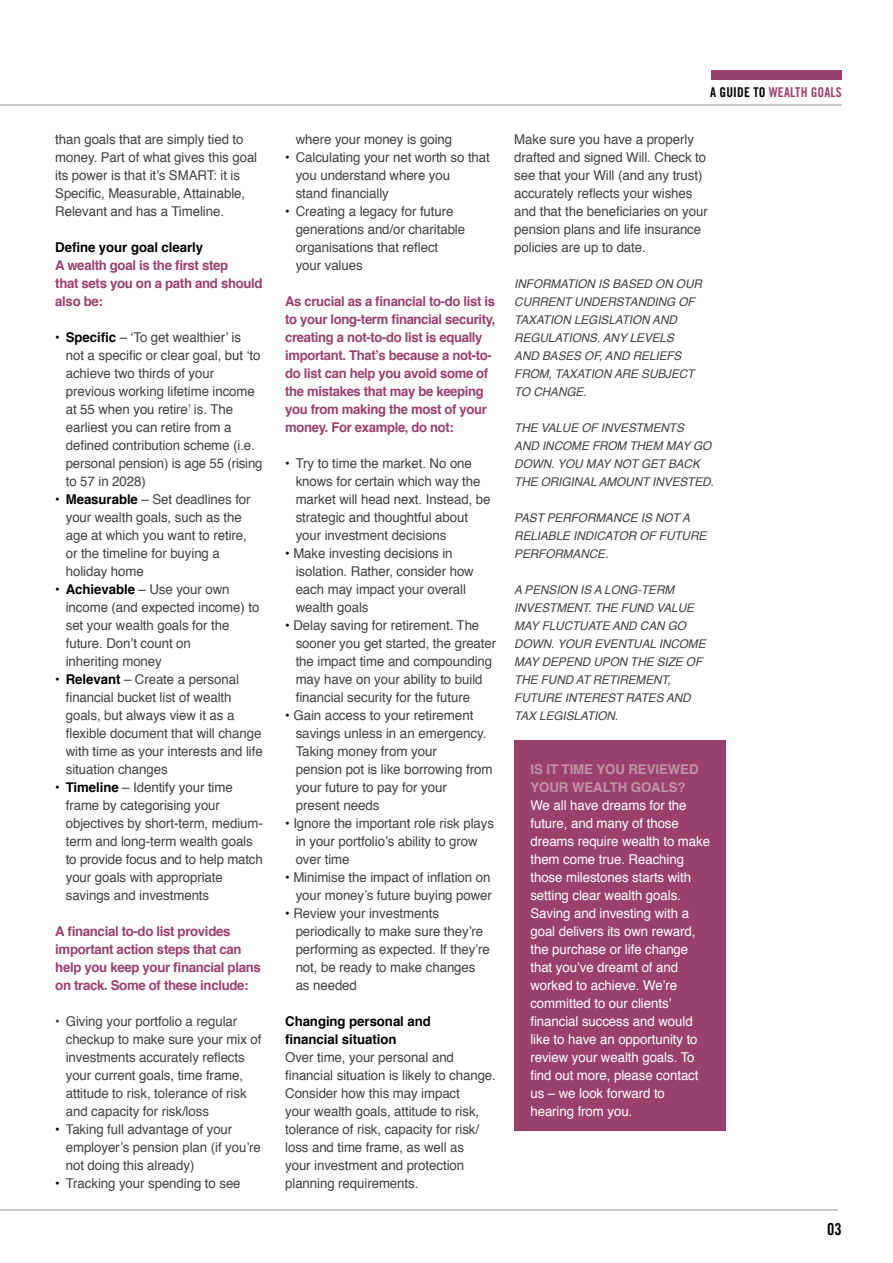
<style>
.page{position:relative;width:893px;height:1263px;background:#fff}
.page>*{position:absolute;margin:0;border:0;box-sizing:border-box;transform-origin:0 0}
.t1{font:16.5px "Trade Gothic Bold Cond Twenty";color:#000}
.t2{font:13.5px/18px "Helvetica";letter-spacing:-.005em;color:#414042}
.t3{font:13.5px/18px "Helvetica";letter-spacing:-.005em;color:#fff}
.t4{font:700 13.5px/18px "Helvetica";letter-spacing:-.025em;color:#99416c}
.t5{font:700 13.5px/18px "Helvetica";letter-spacing:-.005em;color:#000}
.t6{font:700 13.5px/18px "Helvetica";letter-spacing:-.005em;color:#c293a4}
.t7{font:13.5px "Trade Gothic Bold Cond Twenty";letter-spacing:.01em;color:#99416c}
.t8{font:italic 12px/18px "Helvetica";letter-spacing:-.005em;color:#414042}
.s1{font-weight:700;color:#000}
.s2{color:#000}
</style>
<div class="page">
<div style="left:711px;top:70px;width:131px;height:10px;background:#99416c"></div>
<hr style="left:0;top:105px;width:842px;height:1px;background:#939598">
<hr style="left:0;top:1209px;width:838px;height:1px;background:#939598">
<div style="left:514px;top:740px;width:212px;height:391px;background:#99416c"></div>
<p class="t2" style="left:55px;top:131px;width:203px">than goals that are simply tied to money. Part of what gives this goal its power is that it’s SMART: it is Specific, Measurable, Attainable, Relevant and has a Timeline.</p>
<p class="t5" style="left:55px;top:239px;width:149px">Define your goal clearly</p>
<p class="t4" style="left:55px;top:257px;width:209px">A wealth goal is the first step<br>that sets you on a path and should also be:</p>
<p class="t2" style="left:66px;top:329px;width:198px;text-indent:-11px"><span class="s1">• Specific</span> – ‘To get wealthier’ is not a specific or clear goal, but ‘to achieve two thirds of your previous working lifetime income at 55 when you retire’ is. The earliest you can retire from a defined contribution scheme (i.e. personal pension) is age 55 (rising to 57 in 2028)</p>
<p class="t2" style="left:66px;top:491px;width:186px;text-indent:-11px"><span class="s1">• Measurable</span> – Set deadlines for your wealth goals, such as the age at which you want to retire, or the timeline for buying a holiday home</p>
<p class="t2" style="left:66px;top:581px;width:195px;text-indent:-11px"><span class="s1">• Achievable</span> – Use your own income (and expected income) to set your wealth goals for the future. Don’t count on<br>inheriting money</p>
<p class="t2" style="left:66px;top:671px;width:198px;text-indent:-11px"><span class="s1">• Relevant</span> – Create a personal financial bucket list of wealth goals, but always view it as a flexible document that will change with time as your interests and life situation changes</p>
<p class="t2" style="left:66px;top:779px;width:199px;text-indent:-11px"><span class="s1">• Timeline</span> – Identify your time frame by categorising your objectives by short-term, medium&shy;term and long-term wealth goals to provide focus and to help match your goals with appropriate savings and investments</p>
<p class="t4" style="left:55px;top:923px;width:207px">A financial to-do list provides important action steps that can help you keep your financial plans on track. Some of these include:</p>
<p class="t2" style="left:66px;top:1013px;width:197px;text-indent:-11px">• Giving your portfolio a regular checkup to make sure your mix of investments accurately reflects your current goals, time frame, attitude to risk, tolerance of risk and capacity for risk/loss</p>
<p class="t2" style="left:66px;top:1121px;width:197px;text-indent:-11px"><span class="s1">•</span> Taking full advantage of your employer’s pension plan (if you’re not doing this already)</p>
<p class="t2" style="left:55px;top:1175px;width:187px"><span class="s1">•</span> Tracking your spending to see</p>
<p class="t2" style="left:296px;top:131px;width:158px">where your money is going</p>
<p class="t2" style="left:296px;top:149px;width:196px;text-indent:-11px"><span class="s1">•</span> Calculating your net worth so that you understand where you<br>stand financially</p>
<p class="t2" style="left:296px;top:203px;width:171px;text-indent:-11px"><span class="s1">•</span> Creating a legacy for future generations and/or charitable organisations that reflect your values</p>
<p class="t4" style="left:285px;top:293px;width:212px">As crucial as a financial to-do list is to your long-term financial security, creating a not-to-do list is equally important. That’s because a not-to&shy;do list can help you avoid some of the mistakes that may be keeping you from making the most of your money. For example, do not:</p>
<p class="t2" style="left:296px;top:455px;width:196px;text-indent:-11px"><span class="s1">•</span> Try to time the market. No one knows for certain which way the market will head next. Instead, be strategic and thoughtful about your investment decisions</p>
<p class="t2" style="left:296px;top:545px;width:180px;text-indent:-11px"><span class="s1">•</span> Make investing decisions in isolation. Rather, consider how each may impact your overall wealth goals</p>
<p class="t2" style="left:296px;top:617px;width:202px;text-indent:-11px"><span class="s1">•</span> Delay saving for retirement. The sooner you get started, the greater the impact time and compounding may have on your ability to build financial security for the future</p>
<p class="t2" style="left:296px;top:707px;width:198px;text-indent:-11px"><span class="s1">•</span> Gain access to your retirement savings unless in an emergency.<br>Taking money from your<br>pension pot is like borrowing from your future to pay for your present needs</p>
<p class="t2" style="left:296px;top:815px;width:200px;text-indent:-11px"><span class="s1">•</span> Ignore the important role risk plays in your portfolio’s ability to grow over time</p>
<p class="t2" style="left:285px;top:869px;width:208px;text-align:right"><span class="s1">•</span> Minimise the impact of inflation on your money’s future buying power</p>
<p class="t2" style="left:296px;top:905px;width:196px;text-indent:-11px"><span class="s1">•</span> Review your investments periodically to make sure they’re performing as expected. If they’re not, be ready to make changes as needed</p>
<p class="t5" style="left:285px;top:1013px;width:147px">Changing personal and financial situation</p>
<p class="t2" style="left:285px;top:1049px;width:212px">Over time, your personal and financial situation is likely to change.<br>Consider how this may impact<br>your wealth goals, attitude to risk, tolerance of risk, capacity for risk/ loss and time frame, as well as<br>your investment and protection planning requirements.</p>
<p class="t7" style="left:710px;top:84px;width:133px"><span class="s2">A GUIDE TO</span> WEALTH GOALS</p>
<p class="t2" style="left:514px;top:131px;width:195px">Make sure you have a properly drafted and signed Will. Check to see that your Will (and any trust) accurately reflects your wishes and that the beneficiaries on your pension plans and life insurance policies are up to date.</p>
<p class="t8" style="left:514px;top:276px;width:189px">INFORMATION IS BASED ON OUR<br>CURRENT UNDERSTANDING OF<br>TAXATION LEGISLATION AND<br>REGULATIONS. ANY LEVELS<br>AND BASES OF, AND RELIEFS<br>FROM, TAXATION ARE SUBJECT<br>TO CHANGE.</p>
<p class="t8" style="left:514px;top:420px;width:201px">THE VALUE OF INVESTMENTS<br>AND INCOME FROM THEM MAY GO<br>DOWN. YOU MAY NOT GET BACK<br>THE ORIGINAL AMOUNT INVESTED.</p>
<p class="t8" style="left:514px;top:510px;width:194px">PAST PERFORMANCE IS NOT A<br>RELIABLE INDICATOR OF FUTURE<br>PERFORMANCE.</p>
<p class="t8" style="left:514px;top:582px;width:193px">A PENSION IS A LONG-TERM<br>INVESTMENT. THE FUND VALUE<br>MAY FLUCTUATE AND CAN GO<br>DOWN. YOUR EVENTUAL INCOME<br>MAY DEPEND UPON THE SIZE OF<br>THE FUND AT RETIREMENT,<br>FUTURE INTEREST RATES AND<br>TAX LEGISLATION.</p>
<p class="t6" style="left:530px;top:761px;width:170px">IS IT TIME YOU REVIEWED<br>YOUR WEALTH GOALS?</p>
<p class="t3" style="left:530px;top:797px;width:181px">We all have dreams for the future, and many of those dreams require wealth to make them come true. Reaching those milestones starts with setting clear wealth goals.<br>Saving and investing with a goal delivers its own reward, the purchase or life change that you’ve dreamt of and worked to achieve. We’re committed to our clients’ financial success and would like to have an opportunity to review your wealth goals. To find out more, please contact us – we look forward to hearing from you.</p>
<p class="t1" style="left:827px;top:1219px;width:16px">03</p>
</div>
